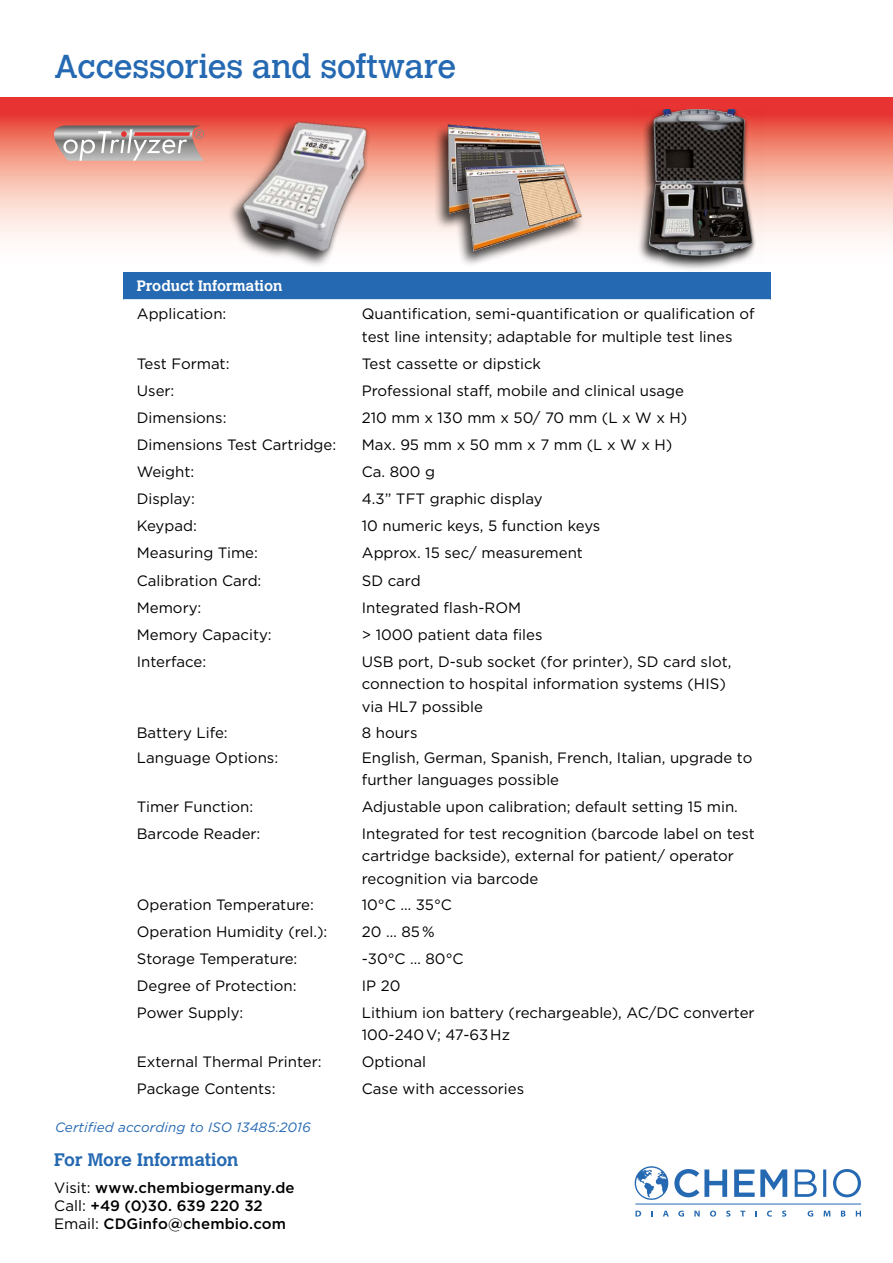
<style>
.page{position:relative;width:893px;height:1263px;background:#fff}
.page>*{position:absolute;margin:0;border:0;box-sizing:border-box;transform-origin:0 0}
.t1{font:33px "Calvert";letter-spacing:-.01em;color:#2569b2}
.t2{font:700 18px "Calvert";color:#2569b2}
.t3{font:15px/22.5px "Gotham";color:#000}
.t4{font:500 15px/18px "Gotham";letter-spacing:.01em;color:#000}
.t5{font:700 15px "Calvert";color:#fff}
.t6{font:italic 13.5px "Gotham";letter-spacing:.01em;color:#2569b2}
.s1{font-weight:400}
</style>
<div class="page">
<svg style="left:0;top:98px;width:893px;height:143px;background:#f3988e"></svg>
<div style="left:123px;top:272px;width:648px;height:27px;background:#2569b2"></div>
<svg style="left:635px;top:1166px;width:226px;height:34px"></svg>
<hr style="left:635px;top:1204px;width:226px;height:1px;background:#2569b2">
<svg style="left:635px;top:1210px;width:6px;height:6px"></svg>
<svg style="left:663px;top:1211px;width:6px;height:5px"></svg>
<svg style="left:678px;top:1210px;width:6px;height:6px"></svg>
<svg style="left:694px;top:1211px;width:6px;height:5px"></svg>
<svg style="left:710px;top:1210px;width:6px;height:6px"></svg>
<svg style="left:726px;top:1210px;width:4px;height:6px"></svg>
<svg style="left:740px;top:1211px;width:5px;height:5px"></svg>
<svg style="left:767px;top:1210px;width:5px;height:6px"></svg>
<svg style="left:782px;top:1210px;width:4px;height:6px"></svg>
<svg style="left:808px;top:1210px;width:5px;height:6px"></svg>
<svg style="left:823px;top:1211px;width:7px;height:5px"></svg>
<svg style="left:841px;top:1210px;width:4px;height:6px"></svg>
<svg style="left:856px;top:1211px;width:5px;height:5px"></svg>
<div style="left:433px;top:124px;width:152px;height:144px;background:#fffffe"></div>
<img style="left:434px;top:115px;width:159px;height:149px">
<svg style="left:54px;top:125px;width:150px;height:36px;background:#b3a19e"></svg>
<div style="left:227px;top:120px;width:144px;height:150px;background:#000;opacity:.75"></div>
<img style="left:232px;top:115px;width:164px;height:146px">
<div style="left:635px;top:108px;width:122px;height:165px;background:#000;opacity:.75"></div>
<img style="left:633px;top:109px;width:132px;height:155px">
<h1 class="t1" style="left:54px;top:47px;width:404px">Accessories and software</h1>
<p class="t5" style="left:137px;top:276px;width:147px">Product Information</p>
<p class="t3" style="left:137px;top:302px;width:91px">Application:</p>
<p class="t3" style="left:362px;top:302px;width:394px">Quantification, semi-quantification or qualification of test line intensity; adaptable for multiple test lines</p>
<p class="t3" style="left:137px;top:352px;width:94px">Test Format:</p>
<p class="t3" style="left:362px;top:352px;width:181px">Test cassette or dipstick</p>
<p class="t3" style="left:137px;top:379px;width:39px">User:</p>
<p class="t3" style="left:362px;top:379px;width:324px">Professional staff, mobile and clinical usage</p>
<p class="t3" style="left:137px;top:406px;width:91px">Dimensions:</p>
<p class="t3" style="left:362px;top:406px;width:327px">210 mm x 130 mm x 50/ 70 mm (L x W x H)</p>
<p class="t3" style="left:137px;top:433px;width:201px">Dimensions Test Cartridge:</p>
<p class="t3" style="left:362px;top:433px;width:312px">Max. 95 mm x 50 mm x 7 mm (L x W x H)</p>
<p class="t3" style="left:137px;top:460px;width:59px">Weight:</p>
<p class="t3" style="left:362px;top:460px;width:75px">Ca. 800 g</p>
<p class="t3" style="left:137px;top:487px;width:60px">Display:</p>
<p class="t3" style="left:362px;top:487px;width:182px">4.3” TFT graphic display</p>
<p class="t3" style="left:137px;top:514px;width:62px">Keypad:</p>
<p class="t3" style="left:362px;top:514px;width:240px">10 numeric keys, 5 function keys</p>
<p class="t3" style="left:137px;top:541px;width:123px">Measuring Time:</p>
<p class="t3" style="left:362px;top:541px;width:223px">Approx. 15 sec/ measurement</p>
<p class="t3" style="left:137px;top:569px;width:126px">Calibration Card:</p>
<p class="t3" style="left:362px;top:569px;width:60px">SD card</p>
<p class="t3" style="left:137px;top:596px;width:66px">Memory:</p>
<p class="t3" style="left:362px;top:596px;width:161px">Integrated flash-ROM</p>
<p class="t3" style="left:137px;top:623px;width:136px">Memory Capacity:</p>
<p class="t3" style="left:362px;top:623px;width:182px">&gt; 1000 patient data files</p>
<p class="t3" style="left:137px;top:650px;width:71px">Interface:</p>
<p class="t3" style="left:362px;top:650px;width:371px">USB port, D-sub socket (for printer), SD card slot, connection to hospital information systems (HIS) via HL7 possible</p>
<p class="t3" style="left:137px;top:721px;width:92px">Battery Life:</p>
<p class="t3" style="left:362px;top:721px;width:57px">8 hours</p>
<p class="t3" style="left:137px;top:746px;width:143px">Language Options:</p>
<p class="t3" style="left:362px;top:746px;width:392px">English, German, Spanish, French, Italian, upgrade to further languages possible</p>
<p class="t3" style="left:137px;top:795px;width:118px">Timer Function:</p>
<p class="t3" style="left:362px;top:795px;width:378px">Adjustable upon calibration; default setting 15 min.</p>
<p class="t3" style="left:137px;top:822px;width:125px">Barcode Reader:</p>
<p class="t3" style="left:362px;top:822px;width:394px">Integrated for test recognition (barcode label on test cartridge backside), external for patient/ operator recognition via barcode</p>
<p class="t3" style="left:137px;top:893px;width:179px">Operation Temperature:</p>
<p class="t3" style="left:362px;top:893px;width:92px">10°C … 35°C</p>
<p class="t3" style="left:137px;top:920px;width:192px">Operation Humidity (rel.):</p>
<p class="t3" style="left:362px;top:920px;width:74px">20 … 85 %</p>
<p class="t3" style="left:137px;top:947px;width:162px">Storage Temperature:</p>
<p class="t3" style="left:362px;top:947px;width:103px">-30°C … 80°C</p>
<p class="t3" style="left:137px;top:974px;width:161px">Degree of Protection:</p>
<p class="t3" style="left:362px;top:974px;width:40px">IP 20</p>
<p class="t3" style="left:137px;top:1001px;width:108px">Power Supply:</p>
<p class="t3" style="left:362px;top:1001px;width:394px">Lithium ion battery (rechargeable), AC/DC converter<br>100-240 V; 47-63 Hz</p>
<p class="t3" style="left:137px;top:1050px;width:186px">External Thermal Printer:</p>
<p class="t3" style="left:362px;top:1050px;width:66px">Optional</p>
<p class="t3" style="left:137px;top:1077px;width:140px">Package Contents:</p>
<p class="t3" style="left:362px;top:1077px;width:164px">Case with accessories</p>
<p class="t6" style="left:55px;top:1119px;width:257px">Certified according to ISO 13485:2016</p>
<p class="t2" style="left:54px;top:1148px;width:186px">For More Information</p>
<p class="t4" style="left:54px;top:1178px;width:242px"><span class="s1">Visit:</span> www.chembiogermany.de<br><span class="s1">Call:</span> +49 (0)30. 639 220 32<br><span class="s1">Email:</span> CDGinfo@chembio.com</p>
</div>
